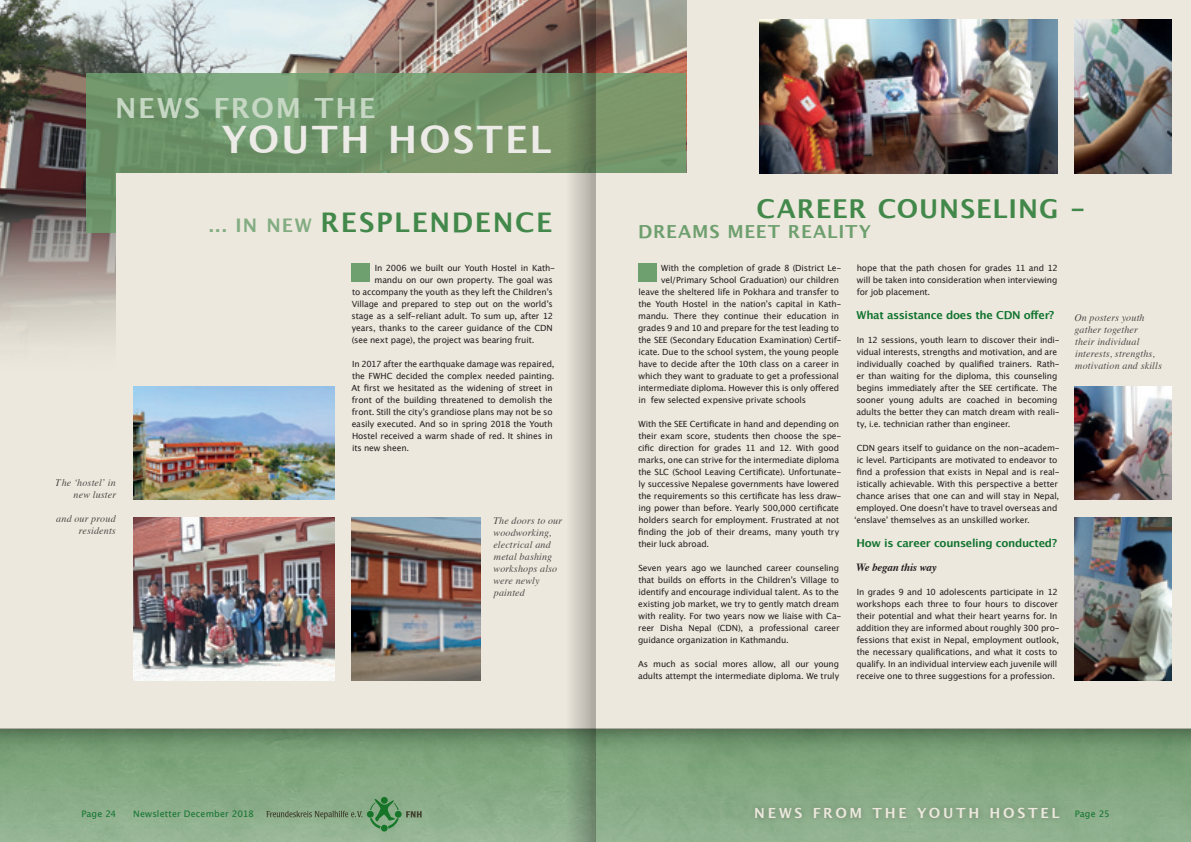
<style>
.page{position:relative;width:1191px;height:842px;background:#fff}
.page>*{position:absolute;margin:0;border:0;box-sizing:border-box;transform-origin:0 0}
.t1{font:700 37.8px "Lucida Grande";letter-spacing:.06em;color:#edebe8}
.t2{font:700 27.8px "Lucida Grande";letter-spacing:.06em;color:#c6d8c4}
.t3{font:700 27px "Lucida Grande";letter-spacing:.06em;color:#42884a}
.t4{font:700 26px "Lucida Grande";letter-spacing:.035em;color:#42884a}
.t5{font:700 18px "Lucida Grande";letter-spacing:.04em;color:#6e9f6e}
.t6{font:700 14px "Lucida Grande";letter-spacing:.195em;color:#ece8dd}
.t7{font:700 11px "Lucida Grande";letter-spacing:-.025em;color:#127430}
.t8{font:italic 700 11px "Times";letter-spacing:-.02em;color:#231f20}
.t9{font:italic 10px/12px "Times";letter-spacing:.015em;color:#231f20}
.t10{font:9px "Lucida Grande";letter-spacing:.01em;color:#127430}
.t11{font:8.5px/12px "Lucida Grande";letter-spacing:-.015em;color:#231f20}
.s1{font-size:18.7px;color:#82ac81}
</style>
<div class="page">
<img style="left:0;top:764px;width:565px;height:78px">
<div style="left:595px;top:0;width:596px;height:842px;background:linear-gradient(to right,#89ac87,#86ab85)"></div>
<svg style="left:266px;top:797px;width:156px;height:34px;background:#81a580"></svg>
<div style="left:0;top:0;width:1191px;height:729px;background:#ece8dd"></div>
<img style="left:0;top:0;width:686px;height:344px">
<svg style="left:86px;top:74px;width:600px;height:159px;background:#73966b"></svg>
<svg style="left:0;top:729px;width:1191px;height:35px;background:#70956f"></svg>
<div style="left:116px;top:173px;width:958px;height:236px;background:#ece8dd"></div>
<div style="left:638px;top:264px;width:18px;height:18px;background:#6e9f6e"></div>
<img style="left:760px;top:20px;width:297px;height:153px">
<img style="left:1074px;top:517px;width:97px;height:163px">
<img style="left:1074px;top:20px;width:97px;height:153px">
<div style="left:351px;top:264px;width:19px;height:18px;background:#6e9f6e"></div>
<img style="left:351px;top:517px;width:129px;height:163px">
<img style="left:133px;top:517px;width:201px;height:163px">
<img style="left:133px;top:386px;width:201px;height:114px">
<div style="left:749px;top:802px;width:316px;height:23px;background:#88a986"></div>
<svg style="left:565px;top:0;width:30px;height:842px"></svg>
<img style="left:1074px;top:386px;width:97px;height:114px">
<h2 class="t2" style="left:115px;top:86px;width:261px">NEWS FROM THE</h2>
<p class="t9" style="left:56px;top:476px;width:62px;text-align:right">The ‘hostel’ in new luster</p>
<p class="t9" style="left:56px;top:512px;width:61px;text-align:right">and our proud residents</p>
<h1 class="t1" style="left:222px;top:109px;width:331px">YOUTH HOSTEL</h1>
<h3 class="t3" style="left:209px;top:201px;width:345px"><span class="s1">... IN NEW</span> RESPLENDENCE</h3>
<p class="t11" style="left:375px;top:262px;width:182px">In 2006 we built our Youth Hostel in Kath-</p>
<p class="t11" style="left:374px;top:274px;width:180px">mandu on our own property. The goal was</p>
<p class="t11" style="left:352px;top:286px;width:202px">to accompany the youth as they left the Children’s</p>
<p class="t11" style="left:352px;top:298px;width:203px">Village and prepared to step out on the world’s</p>
<p class="t11" style="left:352px;top:310px;width:203px">stage as a self-reliant adult. To sum up, after 12</p>
<p class="t11" style="left:352px;top:322px;width:202px">years, thanks to the career guidance of the CDN</p>
<p class="t11" style="left:352px;top:334px;width:184px">(see next page), the project was bearing fruit.</p>
<p class="t11" style="left:351px;top:358px;width:204px">In 2017 after the earthquake damage was repaired, the FWHC decided the complex needed painting.<br>At first we hesitated as the widening of street in front of the building threatened to demolish the front. Still the city’s grandiose plans may not be so easily executed. And so in spring 2018 the Youth Hostel received a warm shade of red. It shines in its new sheen.</p>
<p class="t9" style="left:493px;top:514px;width:71px">The doors to our woodworking, electrical and metal bashing workshops also were newly painted</p>
<h3 class="t4" style="left:756px;top:188px;width:331px">CAREER COUNSELING -</h3>
<h3 class="t5" style="left:638px;top:216px;width:235px">DREAMS MEET REALITY</h3>
<p class="t11" style="left:856px;top:262px;width:203px;text-align:justify">hope that the path chosen for grades 11 and 12 will be taken into consideration when interviewing for job placement.</p>
<p class="t7" style="left:856px;top:306px;width:199px">What assistance does the CDN offer?</p>
<p class="t11" style="left:856px;top:334px;width:205px">In 12 sessions, youth learn to discover their indi&shy;vidual interests, strengths and motivation, and are individually coached by qualified trainers. Rath&shy;er than waiting for the diploma, this counseling begins immediately after the SEE certificate. The sooner young adults are coached in becoming adults the better they can match dream with reali&shy;ty, i.e. technician rather than engineer.</p>
<p class="t11" style="left:856px;top:442px;width:205px">CDN gears itself to guidance on the non-academ-</p>
<p class="t11" style="left:856px;top:454px;width:202px">ic level. Participants are motivated to endeavor to</p>
<p class="t11" style="left:856px;top:466px;width:205px">find a profession that exists in Nepal and is real-</p>
<p class="t11" style="left:856px;top:478px;width:203px">istically achievable. With this perspective a better</p>
<p class="t11" style="left:856px;top:490px;width:204px">chance arises that one can and will stay in Nepal,</p>
<p class="t11" style="left:856px;top:502px;width:202px">employed. One doesn’t have to travel overseas and</p>
<p class="t11" style="left:854px;top:514px;width:177px">‘enslave’ themselves as an unskilled worker.</p>
<p class="t7" style="left:856px;top:534px;width:202px">How is career counseling conducted?</p>
<p class="t8" style="left:856px;top:556px;width:82px">We began this way</p>
<p class="t11" style="left:856px;top:586px;width:205px">In grades 9 and 10 adolescents participate in 12 workshops each three to four hours to discover their potential and what their heart yearns for. In addition they are informed about roughly 300 pro&shy;fessions that exist in Nepal, employment outlook, the necessary qualifications, and what it costs to qualify. In an individual interview each juvenile will receive one to three suggestions for a profession.</p>
<p class="t11" style="left:661px;top:262px;width:182px">With the completion of grade 8 (District Le-</p>
<p class="t11" style="left:661px;top:274px;width:179px">vel/Primary School Graduation) our children</p>
<p class="t11" style="left:638px;top:286px;width:202px">leave the sheltered life in Pokhara and transfer to</p>
<p class="t11" style="left:638px;top:298px;width:205px">the Youth Hostel in the nation’s capital in Kath-</p>
<p class="t11" style="left:638px;top:310px;width:202px">mandu. There they continue their education in</p>
<p class="t11" style="left:638px;top:322px;width:202px">grades 9 and 10 and prepare for the test leading to</p>
<p class="t11" style="left:638px;top:334px;width:205px">the SEE (Secondary Education Examination) Certif-</p>
<p class="t11" style="left:638px;top:346px;width:202px">icate. Due to the school system, the young people</p>
<p class="t11" style="left:638px;top:358px;width:202px">have to decide after the 10th class on a career in</p>
<p class="t11" style="left:638px;top:370px;width:202px">which they want to graduate to get a professional</p>
<p class="t11" style="left:638px;top:382px;width:202px">intermediate diploma. However this is only offered</p>
<p class="t11" style="left:638px;top:394px;width:169px">in few selected expensive private schools</p>
<p class="t11" style="left:638px;top:418px;width:205px">With the SEE Certificate in hand and depending on their exam score, students then choose the spe&shy;cific direction for grades 11 and 12. With good marks, one can strive for the intermediate diploma the SLC (School Leaving Certificate). Unfortunate&shy;ly successive Nepalese governments have lowered the requirements so this certificate has less draw&shy;ing power than before. Yearly 500,000 certificate holders search for employment. Frustrated at not finding the job of their dreams, many youth try their luck abroad.</p>
<p class="t11" style="left:638px;top:562px;width:205px">Seven years ago we launched career counseling that builds on efforts in the Children’s Village to identify and encourage individual talent. As to the existing job market, we try to gently match dream with reality. For two years now we liaise with Ca&shy;reer Disha Nepal (CDN), a professional career guidance organization in Kathmandu.</p>
<p class="t11" style="left:638px;top:658px;width:203px">As much as social mores allow, all our young adults attempt the intermediate diploma. We truly</p>
<p class="t9" style="left:1074px;top:311px;width:89px">On posters youth gather together<br>their individual interests, strengths, motivation and skills</p>
<h3 class="t6" style="left:754px;top:802px;width:307px">NEWS FROM THE YOUTH HOSTEL</h3>
<p class="t10" style="left:81px;top:809px;width:36px">Page 24</p>
<p class="t10" style="left:133px;top:809px;width:122px">Newsletter December 2018</p>
<p class="t10" style="left:1074px;top:809px;width:37px">Page 25</p>
</div>
